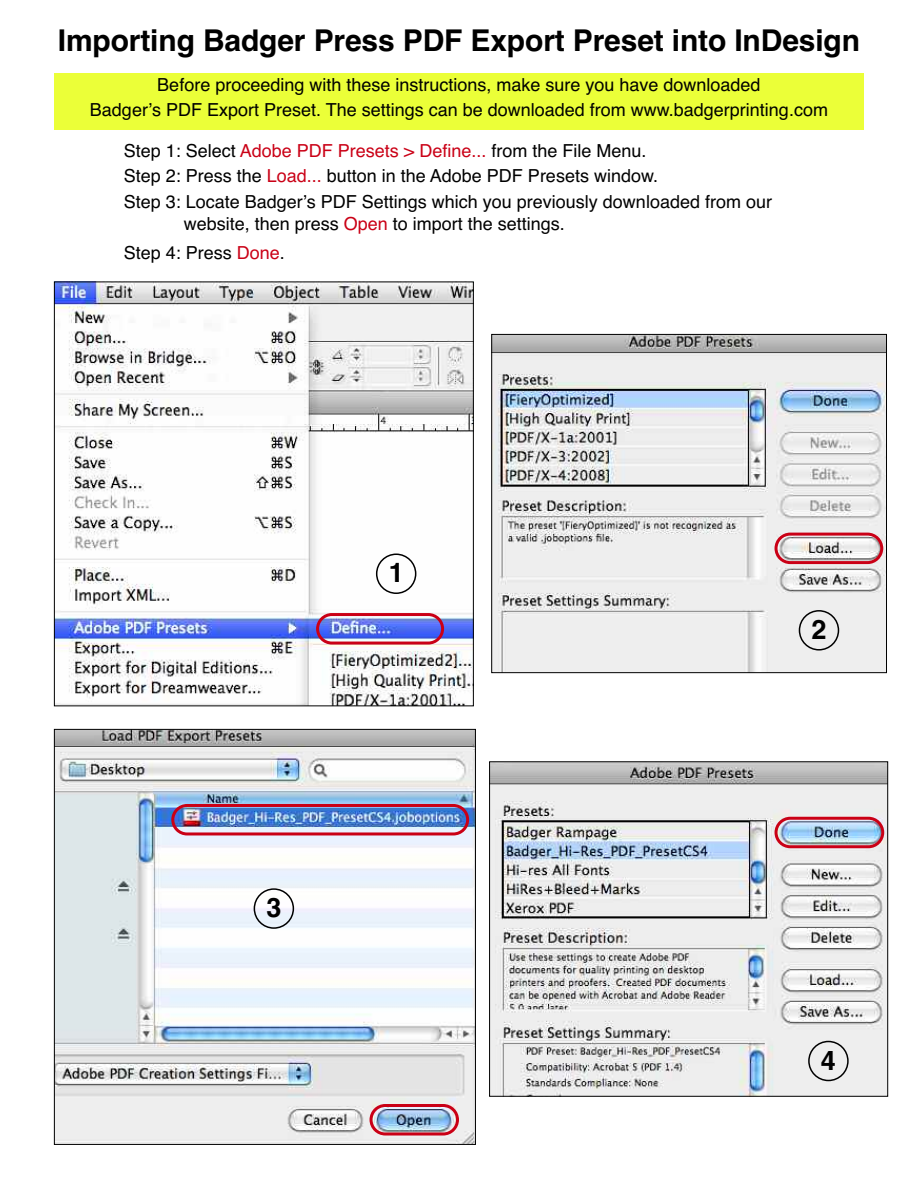
<style>
.page{position:relative;width:918px;height:1188px;background:#fff}
.page>*{position:absolute;margin:0;border:0;box-sizing:border-box;transform-origin:0 0}
.t1{font:700 30px "Helvetica";letter-spacing:-.005em;color:#000}
.t2{font:700 27px "Helvetica";color:#000}
.t3{font:18px/25.5px "Helvetica";color:#000}
.s1{color:#ca0016}
</style>
<div class="page">
<img style="left:56px;top:284px;width:416px;height:420px">
<img style="left:493px;top:336px;width:392px;height:335px">
<div style="left:491px;top:334px;width:396px;height:339px;border:1px solid #000"></div>
<img style="left:56px;top:731px;width:418px;height:412px">
<img style="left:491px;top:763px;width:395px;height:332px">
<div style="left:489px;top:761px;width:399px;height:336px;border:1px solid #000"></div>
<svg style="left:376px;top:554px;width:40px;height:40px"></svg>
<svg style="left:799px;top:610px;width:40px;height:41px;background:#d3d3d3"></svg>
<svg style="left:254px;top:888px;width:40px;height:41px"></svg>
<svg style="left:808px;top:1041px;width:41px;height:40px;background:#d3d3d3"></svg>
<svg style="left:775px;top:533px;width:108px;height:31px"></svg>
<img style="left:775px;top:817px;width:109px;height:31px">
<img style="left:370px;top:1104px;width:89px;height:32px">
<img style="left:171px;top:804px;width:298px;height:31px">
<img style="left:316px;top:613px;width:128px;height:32px">
<div style="left:54px;top:73px;width:810px;height:57px;background:#ebff38"></div>
<h1 class="t1" style="left:58px;top:23px;width:804px">Importing Badger Press PDF Export Preset into InDesign</h1>
<p class="t3" style="left:90px;top:72px;width:740px;text-align:center">Before proceeding with these instructions, make sure you have downloaded<br>Badgerʼs PDF Export Preset. The settings can be downloaded from www.badgerprinting.com</p>
<p class="t3" style="left:124px;top:138px;width:650px">Step 1: Select <span class="s1">Adobe PDF Presets &gt; Define...</span> from the File Menu.<br>Step 2: Press the <span class="s1">Load...</span> button in the Adobe PDF Presets window.<br>Step 3: Locate Badgerʼs PDF Settings which you previously downloaded from our</p>
<p class="t3" style="left:124px;top:210px;width:443px;line-height:28.5px;text-indent:60px">website, then press <span class="s1">Open</span> to import the settings.<br>Step 4: Press <span class="s1">Done</span>.</p>
<h2 class="t2" style="left:389px;top:557px;width:17px">1</h2>
<h2 class="t2" style="left:266px;top:892px;width:17px">3</h2>
<h2 class="t2" style="left:811px;top:614px;width:17px">2</h2>
<h2 class="t2" style="left:821px;top:1045px;width:17px">4</h2>
</div>
